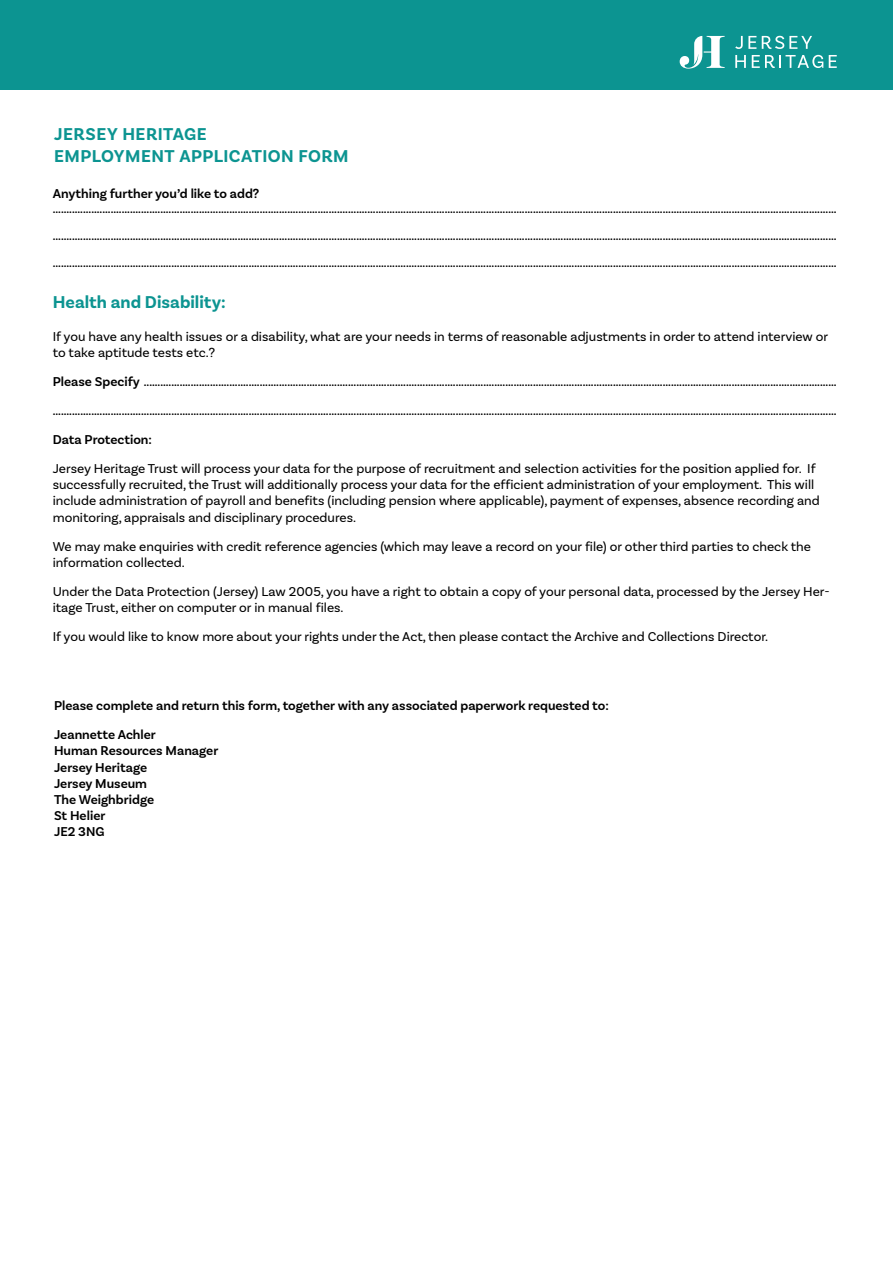
<style>
.page{position:relative;width:893px;height:1263px;background:#fff}
.page>*{position:absolute;margin:0;border:0;box-sizing:border-box;transform-origin:0 0}
.t1{font:700 18px/21.6px "Basic Sans";letter-spacing:.02em;color:#0c9491}
.t2{font:700 18px "Basic Sans";color:#0c9491}
.t3{font:13.5px/16.2px "Basic Sans";color:#000}
.t4{font:600 13.5px/16.2px "Basic Sans";color:#000}
.t5{font:600 12px "Basic Sans";color:#000}
.s1{font-size:13.5px}
</style>
<div class="page">
<div style="left:0;top:0;width:893px;height:89px;background:#0c9491"></div>
<svg style="left:735px;top:36px;width:21px;height:13px"></svg>
<svg style="left:762px;top:36px;width:50px;height:13px"></svg>
<svg style="left:735px;top:55px;width:11px;height:13px"></svg>
<svg style="left:752px;top:55px;width:71px;height:13px"></svg>
<svg style="left:829px;top:55px;width:8px;height:13px"></svg>
<svg style="left:680px;top:36px;width:45px;height:33px"></svg>
<h1 class="t1" style="left:54px;top:123px;width:296px">JERSEY HERITAGE<br>EMPLOYMENT APPLICATION FORM</h1>
<p class="t4" style="left:53px;top:186px;width:208px">Anything further you’d like to add?</p>
<p class="t5" style="left:53px;top:202px;width:785px">............................................................................................................................................................................................................................................................................................</p>
<p class="t5" style="left:53px;top:229px;width:785px">............................................................................................................................................................................................................................................................................................</p>
<p class="t5" style="left:53px;top:256px;width:785px">............................................................................................................................................................................................................................................................................................</p>
<h1 class="t2" style="left:53px;top:291px;width:175px">Health and Disability:</h1>
<p class="t3" style="left:53px;top:328px;width:777px">If you have any health issues or a disability, what are your needs in terms of reasonable adjustments in order to attend interview or to take aptitude tests etc.?</p>
<p class="t5" style="left:53px;top:375px;width:785px"><span class="s1">Please Specify</span> ...........................................................................................................................................................................................................................................................</p>
<p class="t5" style="left:53px;top:404px;width:785px">............................................................................................................................................................................................................................................................................................</p>
<p class="t4" style="left:53px;top:431px;width:101px">Data Protection:</p>
<p class="t3" style="left:53px;top:460px;width:769px">Jersey Heritage Trust will process your data for the purpose of recruitment and selection activities for the position applied for. If successfully recruited, the Trust will additionally process your data for the efficient administration of your employment. This will include administration of payroll and benefits (including pension where applicable), payment of expenses, absence recording and monitoring, appraisals and disciplinary procedures.</p>
<p class="t3" style="left:53px;top:538px;width:760px">We may make enquiries with credit reference agencies (which may leave a record on your file) or other third parties to check the information collected.</p>
<p class="t3" style="left:53px;top:583px;width:779px">Under the Data Protection (Jersey) Law 2005, you have a right to obtain a copy of your personal data, processed by the Jersey Her&shy;itage Trust, either on computer or in manual files.</p>
<p class="t3" style="left:53px;top:628px;width:717px">If you would like to know more about your rights under the Act, then please contact the Archive and Collections Director.</p>
<p class="t4" style="left:54px;top:691px;width:556px;line-height:29px">Please complete and return this form, together with any associated paperwork requested to:<br>Jeannette Achler</p>
<p class="t4" style="left:54px;top:743px;width:166px">Human Resources Manager<br>Jersey Heritage<br>Jersey Museum<br>The Weighbridge<br>St Helier<br>JE2 3NG</p>
</div>
